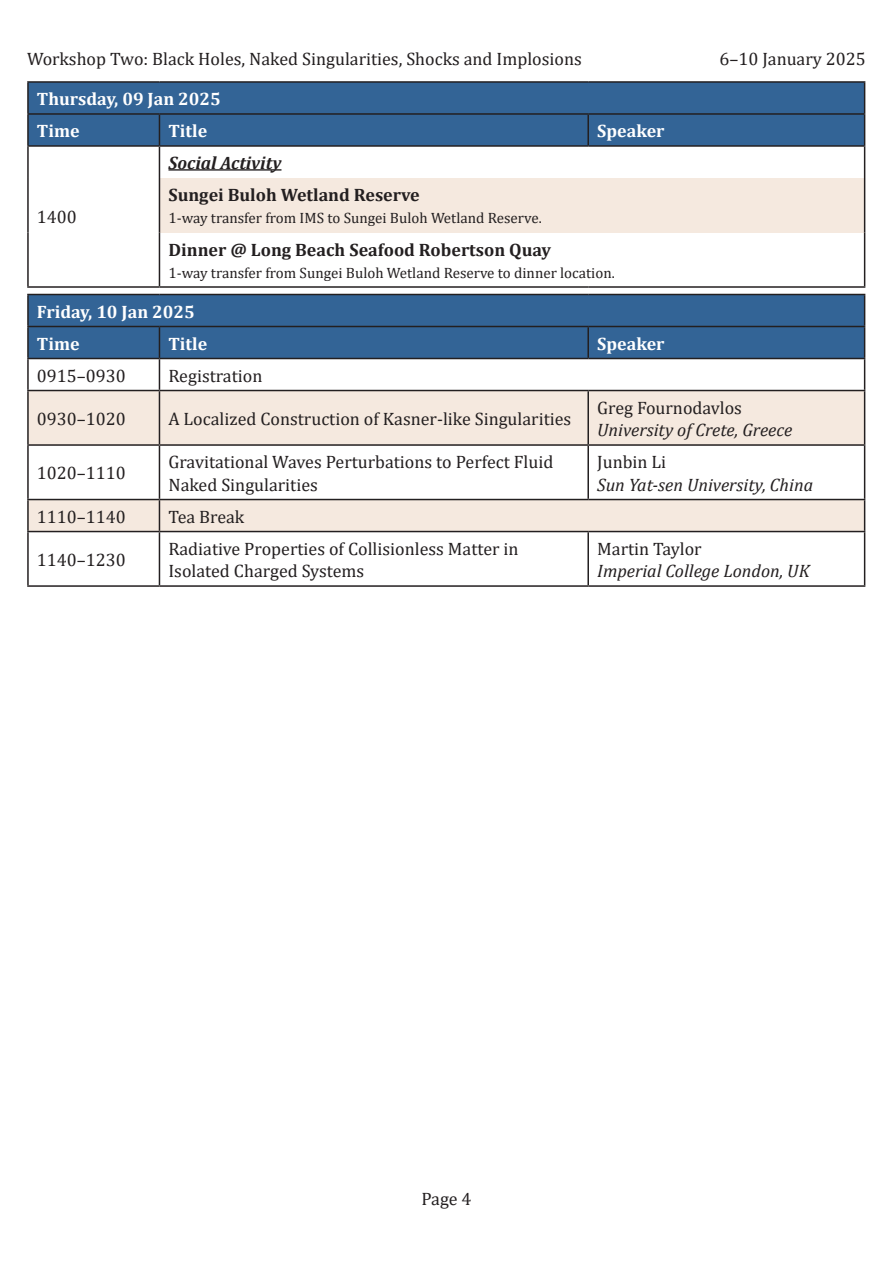
<style>
.page{position:relative;width:893px;height:1263px;background:#fff}
.page>*{position:absolute;margin:0;border:0;box-sizing:border-box;transform-origin:0 0}
.Body_Row{font:18px/22.5px "Cambria";color:#231f20}
.Body_Row-2{font:italic 18px "Cambria";color:#231f20}
.Header_Row{font:700 18px "Cambria";color:#fff}
.Body_Row-3{font:700 18px "Cambria";color:#231f20}
.Body_Cell{font:18px "Cambria";color:#231f20}
.Body_Row-4{font:italic 700 18px "Cambria";color:#231f20}
.Body_Row-5{font:15px "Cambria";color:#231f20}
</style>
<div class="page">
<div style="left:29px;top:83px;width:835px;height:62px;background:#336496"></div>
<svg style="left:158px;top:147px;width:706px;height:139px"></svg>
<div style="left:159px;top:178px;width:706px;height:54px;background:#f5e9df"></div>
<hr style="left:27px;top:81px;width:132px;height:2px;background:#231f20">
<hr style="left:27px;top:83px;width:2px;height:30px;background:#231f20">
<hr style="left:159px;top:81px;width:429px;height:2px;background:#231f20">
<hr style="left:588px;top:81px;width:277px;height:2px;background:#231f20">
<hr style="left:864px;top:83px;width:1px;height:30px;background:#231f20">
<hr style="left:27px;top:113px;width:132px;height:2px;background:#231f20">
<hr style="left:27px;top:115px;width:2px;height:30px;background:#231f20">
<hr style="left:159px;top:113px;width:429px;height:2px;background:#231f20">
<hr style="left:159px;top:115px;width:1px;height:30px;background:#231f20">
<hr style="left:588px;top:113px;width:277px;height:2px;background:#231f20">
<hr style="left:587px;top:115px;width:2px;height:30px;background:#231f20">
<hr style="left:864px;top:115px;width:1px;height:30px;background:#231f20">
<hr style="left:27px;top:145px;width:132px;height:2px;background:#231f20">
<hr style="left:27px;top:147px;width:2px;height:31px;background:#231f20">
<hr style="left:159px;top:145px;width:429px;height:2px;background:#231f20">
<hr style="left:588px;top:145px;width:277px;height:2px;background:#231f20">
<hr style="left:27px;top:178px;width:2px;height:54px;background:#231f20">
<hr style="left:27px;top:232px;width:2px;height:54px;background:#231f20">
<hr style="left:27px;top:286px;width:132px;height:2px;background:#231f20">
<hr style="left:159px;top:147px;width:1px;height:31px;background:#231f20">
<hr style="left:864px;top:147px;width:1px;height:31px;background:#231f20">
<hr style="left:159px;top:178px;width:1px;height:54px;background:#231f20">
<hr style="left:864px;top:178px;width:1px;height:54px;background:#231f20">
<hr style="left:159px;top:232px;width:1px;height:54px;background:#231f20">
<hr style="left:864px;top:232px;width:1px;height:54px;background:#231f20">
<hr style="left:159px;top:286px;width:429px;height:2px;background:#231f20">
<hr style="left:588px;top:286px;width:277px;height:2px;background:#231f20">
<hr style="left:168px;top:169px;width:113px;height:2px;background:#231f20">
<div style="left:29px;top:295px;width:835px;height:63px;background:#336496"></div>
<svg style="left:29px;top:359px;width:835px;height:226px"></svg>
<svg style="left:29px;top:391px;width:835px;height:140px;fill:#f5e9df"></svg>
<hr style="left:27px;top:294px;width:132px;height:1px;background:#231f20">
<hr style="left:27px;top:295px;width:2px;height:31px;background:#231f20">
<hr style="left:159px;top:294px;width:429px;height:1px;background:#231f20">
<hr style="left:588px;top:294px;width:277px;height:1px;background:#231f20">
<hr style="left:864px;top:295px;width:1px;height:31px;background:#231f20">
<hr style="left:27px;top:326px;width:132px;height:1px;background:#231f20">
<hr style="left:27px;top:327px;width:2px;height:31px;background:#231f20">
<hr style="left:159px;top:326px;width:429px;height:1px;background:#231f20">
<hr style="left:159px;top:327px;width:1px;height:31px;background:#231f20">
<hr style="left:588px;top:326px;width:277px;height:1px;background:#231f20">
<hr style="left:587px;top:327px;width:2px;height:31px;background:#231f20">
<hr style="left:864px;top:327px;width:1px;height:31px;background:#231f20">
<hr style="left:27px;top:358px;width:132px;height:1px;background:#231f20">
<hr style="left:27px;top:359px;width:2px;height:31px;background:#231f20">
<hr style="left:159px;top:358px;width:429px;height:1px;background:#231f20">
<hr style="left:159px;top:359px;width:1px;height:31px;background:#231f20">
<hr style="left:588px;top:358px;width:277px;height:1px;background:#231f20">
<hr style="left:864px;top:359px;width:1px;height:31px;background:#231f20">
<hr style="left:27px;top:390px;width:132px;height:1px;background:#231f20">
<hr style="left:27px;top:391px;width:2px;height:53px;background:#231f20">
<hr style="left:159px;top:390px;width:429px;height:1px;background:#231f20">
<hr style="left:159px;top:391px;width:1px;height:53px;background:#231f20">
<hr style="left:588px;top:390px;width:277px;height:1px;background:#231f20">
<hr style="left:587px;top:391px;width:2px;height:53px;background:#231f20">
<hr style="left:864px;top:391px;width:1px;height:53px;background:#231f20">
<hr style="left:27px;top:444px;width:132px;height:2px;background:#231f20">
<hr style="left:27px;top:446px;width:2px;height:53px;background:#231f20">
<hr style="left:159px;top:444px;width:429px;height:2px;background:#231f20">
<hr style="left:159px;top:446px;width:1px;height:53px;background:#231f20">
<hr style="left:588px;top:444px;width:277px;height:2px;background:#231f20">
<hr style="left:587px;top:446px;width:2px;height:53px;background:#231f20">
<hr style="left:864px;top:446px;width:1px;height:53px;background:#231f20">
<hr style="left:27px;top:499px;width:132px;height:1px;background:#231f20">
<hr style="left:27px;top:500px;width:2px;height:31px;background:#231f20">
<hr style="left:159px;top:499px;width:429px;height:1px;background:#231f20">
<hr style="left:159px;top:500px;width:1px;height:31px;background:#231f20">
<hr style="left:588px;top:499px;width:277px;height:1px;background:#231f20">
<hr style="left:864px;top:500px;width:1px;height:31px;background:#231f20">
<hr style="left:27px;top:531px;width:132px;height:1px;background:#231f20">
<hr style="left:27px;top:532px;width:2px;height:53px;background:#231f20">
<hr style="left:159px;top:531px;width:429px;height:1px;background:#231f20">
<hr style="left:159px;top:532px;width:1px;height:53px;background:#231f20">
<hr style="left:588px;top:531px;width:277px;height:1px;background:#231f20">
<hr style="left:587px;top:532px;width:2px;height:53px;background:#231f20">
<hr style="left:864px;top:532px;width:1px;height:53px;background:#231f20">
<hr style="left:27px;top:585px;width:132px;height:2px;background:#231f20">
<hr style="left:159px;top:585px;width:429px;height:2px;background:#231f20">
<hr style="left:588px;top:585px;width:277px;height:2px;background:#231f20">
<p class="Body_Row" style="left:27px;top:48px;width:556px">Workshop Two: Black Holes, Naked Singularities, Shocks and Implosions</p>
<p class="Body_Row" style="left:719px;top:48px;width:148px">6–10 January 2025</p>
<p class="Header_Row" style="left:37px;top:86px;width:185px">Thursday, 09 Jan 2025</p>
<p class="Header_Row" style="left:37px;top:118px;width:44px">Time</p>
<p class="Header_Row" style="left:168px;top:118px;width:40px">Title</p>
<p class="Header_Row" style="left:597px;top:118px;width:69px">Speaker</p>
<p class="Body_Row-4" style="left:168px;top:150px;width:115px">Social Activity</p>
<p class="Body_Row-3" style="left:168px;top:182px;width:253px">Sungei Buloh Wetland Reserve</p>
<p class="Body_Row-5" style="left:168px;top:210px;width:375px">1-way transfer from IMS to Sungei Buloh Wetland Reserve.</p>
<p class="Body_Row-3" style="left:168px;top:237px;width:384px">Dinner @ Long Beach Seafood Robertson Quay</p>
<p class="Body_Row-5" style="left:168px;top:264px;width:448px">1-way transfer from Sungei Buloh Wetland Reserve to dinner location.</p>
<p class="Header_Row" style="left:37px;top:299px;width:159px">Friday, 10 Jan 2025</p>
<p class="Header_Row" style="left:37px;top:331px;width:44px">Time</p>
<p class="Header_Row" style="left:168px;top:331px;width:40px">Title</p>
<p class="Header_Row" style="left:597px;top:331px;width:69px">Speaker</p>
<p class="Body_Row" style="left:37px;top:364px;width:90px">0915–0930</p>
<p class="Body_Row" style="left:168px;top:364px;width:95px">Registration</p>
<p class="Body_Row" style="left:37px;top:407px;width:90px">0930–1020</p>
<p class="Body_Cell" style="left:168px;top:408px;width:404px">A Localized Construction of Kasner-like Singularities</p>
<p class="Body_Row" style="left:37px;top:206px;width:41px">1400</p>
<p class="Body_Row" style="left:597px;top:396px;width:146px">Greg Fournodavlos</p>
<p class="Body_Row-2" style="left:597px;top:417px;width:197px">University of Crete, Greece</p>
<p class="Body_Row" style="left:37px;top:462px;width:90px">1020–1110</p>
<p class="Body_Row" style="left:168px;top:451px;width:386px">Gravitational Waves Perturbations to Perfect Fluid<br>Naked Singularities</p>
<p class="Body_Row" style="left:597px;top:451px;width:71px">Junbin Li</p>
<p class="Body_Row-2" style="left:597px;top:472px;width:217px">Sun Yat-sen University, China</p>
<p class="Body_Row" style="left:37px;top:505px;width:90px">1110–1140</p>
<p class="Body_Row" style="left:168px;top:505px;width:77px">Tea Break</p>
<p class="Body_Row" style="left:37px;top:548px;width:90px">1140–1230</p>
<p class="Body_Row" style="left:168px;top:537px;width:352px">Radiative Properties of Collisionless Matter in<br>Isolated Charged Systems</p>
<p class="Body_Row" style="left:597px;top:537px;width:106px">Martin Taylor</p>
<p class="Body_Row-2" style="left:597px;top:558px;width:214px">Imperial College London, UK</p>
<p class="Body_Row" style="left:421px;top:1188px;width:52px">Page 4</p>
</div>
